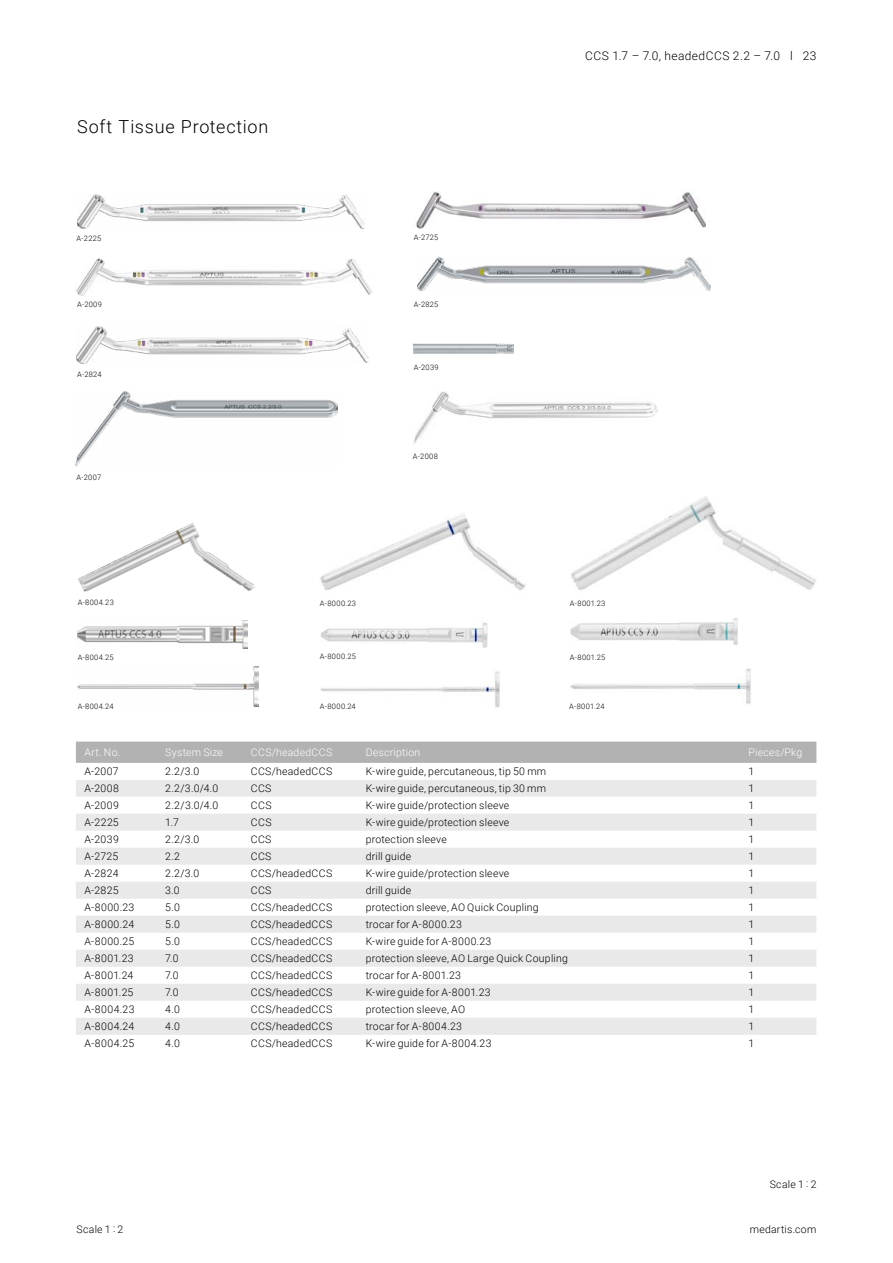
<style>
.page{position:relative;width:893px;height:1263px;background:#fff}
.page>*{position:absolute;margin:0;border:0;box-sizing:border-box;transform-origin:0 0}
.t1{font:300 18px "Roboto";letter-spacing:.04em;color:#000}
.t2{font:300 12px "Roboto";letter-spacing:.035em;color:#000}
.t3{font:300 10.5px "Roboto";letter-spacing:.025em;color:#000}
.t4{font:300 10.5px "Roboto";letter-spacing:.025em;color:#fff}
.t5{font:300 7.5px "Roboto";letter-spacing:.045em;color:#000}
</style>
<div class="page">
<img style="left:416px;top:191px;width:290px;height:38px">
<img style="left:78px;top:522px;width:177px;height:70px">
<img style="left:77px;top:666px;width:181px;height:40px">
<img style="left:78px;top:621px;width:170px;height:27px">
<img style="left:77px;top:194px;width:287px;height:34px">
<img style="left:320px;top:513px;width:206px;height:78px">
<img style="left:321px;top:622px;width:167px;height:26px">
<img style="left:320px;top:671px;width:180px;height:37px">
<img style="left:571px;top:496px;width:245px;height:94px">
<img style="left:570px;top:618px;width:168px;height:27px">
<img style="left:570px;top:669px;width:181px;height:35px">
<img style="left:77px;top:326px;width:292px;height:38px">
<img style="left:76px;top:391px;width:261px;height:75px">
<img style="left:414px;top:343px;width:99px;height:10px">
<img style="left:417px;top:257px;width:294px;height:34px">
<div style="left:76px;top:742px;width:740px;height:21px;background:#b3b2b2"></div>
<svg style="left:76px;top:780px;width:740px;height:255px;fill:#e9e9e9"></svg>
<img style="left:76px;top:259px;width:296px;height:37px">
<img style="left:414px;top:391px;width:244px;height:53px">
<h1 class="t1" style="left:77px;top:114px;width:193px">Soft Tissue Protection</h1>
<p class="t5" style="left:77px;top:233px;width:26px">A-2225</p>
<p class="t5" style="left:77px;top:299px;width:26px">A-2009</p>
<p class="t5" style="left:77px;top:369px;width:26px">A-2824</p>
<p class="t5" style="left:77px;top:472px;width:26px">A-2007</p>
<p class="t5" style="left:78px;top:597px;width:38px">A-8004.23</p>
<p class="t5" style="left:78px;top:652px;width:37px">A-8004.25</p>
<p class="t5" style="left:78px;top:701px;width:37px">A-8004.24</p>
<p class="t5" style="left:320px;top:598px;width:38px">A-8000.23</p>
<p class="t5" style="left:320px;top:651px;width:37px">A-8000.25</p>
<p class="t5" style="left:320px;top:701px;width:37px">A-8000.24</p>
<p class="t5" style="left:414px;top:232px;width:26px">A-2725</p>
<p class="t5" style="left:414px;top:299px;width:26px">A-2825</p>
<p class="t5" style="left:414px;top:362px;width:26px">A-2039</p>
<p class="t5" style="left:413px;top:451px;width:26px">A-2008</p>
<p class="t2" style="left:585px;top:47px;width:233px">CCS 1.7 – 7.0, headedCCS 2.2 – 7.0 l 23</p>
<p class="t5" style="left:570px;top:598px;width:37px">A-8001.23</p>
<p class="t5" style="left:570px;top:652px;width:37px">A-8001.25</p>
<p class="t5" style="left:569px;top:701px;width:37px">A-8001.24</p>
<p class="t4" style="left:84px;top:745px;width:37px">Art. No.</p>
<p class="t4" style="left:165px;top:745px;width:59px">System Size</p>
<p class="t4" style="left:251px;top:745px;width:83px">CCS/headedCCS</p>
<p class="t4" style="left:366px;top:745px;width:56px">Description</p>
<p class="t4" style="left:748px;top:745px;width:55px">Pieces/Pkg</p>
<p class="t3" style="left:84px;top:764px;width:36px">A-2007</p>
<p class="t3" style="left:165px;top:764px;width:36px">2.2/3.0</p>
<p class="t3" style="left:251px;top:764px;width:83px">CCS/headedCCS</p>
<p class="t3" style="left:366px;top:764px;width:182px">K-wire guide, percutaneous, tip 50 mm</p>
<p class="t3" style="left:748px;top:764px;width:7px">1</p>
<p class="t3" style="left:84px;top:781px;width:36px">A-2008</p>
<p class="t3" style="left:165px;top:781px;width:55px">2.2/3.0/4.0</p>
<p class="t3" style="left:251px;top:781px;width:22px">CCS</p>
<p class="t3" style="left:366px;top:781px;width:182px">K-wire guide, percutaneous, tip 30 mm</p>
<p class="t3" style="left:748px;top:781px;width:7px">1</p>
<p class="t3" style="left:84px;top:798px;width:36px">A-2009</p>
<p class="t3" style="left:165px;top:798px;width:55px">2.2/3.0/4.0</p>
<p class="t3" style="left:251px;top:798px;width:22px">CCS</p>
<p class="t3" style="left:366px;top:798px;width:145px">K-wire guide/protection sleeve</p>
<p class="t3" style="left:748px;top:798px;width:7px">1</p>
<p class="t3" style="left:84px;top:815px;width:36px">A-2225</p>
<p class="t3" style="left:165px;top:815px;width:15px">1.7</p>
<p class="t3" style="left:251px;top:815px;width:22px">CCS</p>
<p class="t3" style="left:366px;top:815px;width:145px">K-wire guide/protection sleeve</p>
<p class="t3" style="left:748px;top:815px;width:7px">1</p>
<p class="t3" style="left:84px;top:832px;width:36px">A-2039</p>
<p class="t3" style="left:165px;top:832px;width:36px">2.2/3.0</p>
<p class="t3" style="left:251px;top:832px;width:22px">CCS</p>
<p class="t3" style="left:366px;top:832px;width:83px">protection sleeve</p>
<p class="t3" style="left:748px;top:832px;width:7px">1</p>
<p class="t3" style="left:84px;top:849px;width:35px">A-2725</p>
<p class="t3" style="left:165px;top:849px;width:16px">2.2</p>
<p class="t3" style="left:251px;top:849px;width:22px">CCS</p>
<p class="t3" style="left:366px;top:849px;width:47px">drill guide</p>
<p class="t3" style="left:748px;top:849px;width:7px">1</p>
<p class="t3" style="left:84px;top:866px;width:36px">A-2824</p>
<p class="t3" style="left:165px;top:866px;width:36px">2.2/3.0</p>
<p class="t3" style="left:251px;top:866px;width:83px">CCS/headedCCS</p>
<p class="t3" style="left:366px;top:866px;width:145px">K-wire guide/protection sleeve</p>
<p class="t3" style="left:748px;top:866px;width:7px">1</p>
<p class="t3" style="left:84px;top:883px;width:36px">A-2825</p>
<p class="t3" style="left:165px;top:883px;width:16px">3.0</p>
<p class="t3" style="left:251px;top:883px;width:22px">CCS</p>
<p class="t3" style="left:366px;top:883px;width:47px">drill guide</p>
<p class="t3" style="left:748px;top:883px;width:7px">1</p>
<p class="t3" style="left:84px;top:900px;width:51px">A-8000.23</p>
<p class="t3" style="left:165px;top:900px;width:16px">5.0</p>
<p class="t3" style="left:251px;top:900px;width:83px">CCS/headedCCS</p>
<p class="t3" style="left:366px;top:900px;width:175px">protection sleeve, AO Quick Coupling</p>
<p class="t3" style="left:748px;top:900px;width:7px">1</p>
<p class="t3" style="left:84px;top:917px;width:51px">A-8000.24</p>
<p class="t3" style="left:165px;top:917px;width:16px">5.0</p>
<p class="t3" style="left:251px;top:917px;width:83px">CCS/headedCCS</p>
<p class="t3" style="left:366px;top:917px;width:98px">trocar for A-8000.23</p>
<p class="t3" style="left:748px;top:917px;width:7px">1</p>
<p class="t3" style="left:84px;top:934px;width:51px">A-8000.25</p>
<p class="t3" style="left:165px;top:934px;width:16px">5.0</p>
<p class="t3" style="left:251px;top:934px;width:83px">CCS/headedCCS</p>
<p class="t3" style="left:366px;top:934px;width:127px">K-wire guide for A-8000.23</p>
<p class="t3" style="left:748px;top:934px;width:7px">1</p>
<p class="t3" style="left:84px;top:951px;width:51px">A-8001.23</p>
<p class="t3" style="left:165px;top:951px;width:15px">7.0</p>
<p class="t3" style="left:251px;top:951px;width:83px">CCS/headedCCS</p>
<p class="t3" style="left:366px;top:951px;width:204px">protection sleeve, AO Large Quick Coupling</p>
<p class="t3" style="left:748px;top:951px;width:7px">1</p>
<p class="t3" style="left:84px;top:968px;width:50px">A-8001.24</p>
<p class="t3" style="left:165px;top:968px;width:15px">7.0</p>
<p class="t3" style="left:251px;top:968px;width:83px">CCS/headedCCS</p>
<p class="t3" style="left:366px;top:968px;width:97px">trocar for A-8001.23</p>
<p class="t3" style="left:748px;top:968px;width:7px">1</p>
<p class="t3" style="left:84px;top:985px;width:51px">A-8001.25</p>
<p class="t3" style="left:165px;top:985px;width:15px">7.0</p>
<p class="t3" style="left:251px;top:985px;width:83px">CCS/headedCCS</p>
<p class="t3" style="left:366px;top:985px;width:126px">K-wire guide for A-8001.23</p>
<p class="t3" style="left:748px;top:985px;width:7px">1</p>
<p class="t3" style="left:84px;top:1002px;width:52px">A-8004.23</p>
<p class="t3" style="left:165px;top:1002px;width:16px">4.0</p>
<p class="t3" style="left:251px;top:1002px;width:83px">CCS/headedCCS</p>
<p class="t3" style="left:366px;top:1002px;width:101px">protection sleeve, AO</p>
<p class="t3" style="left:748px;top:1002px;width:7px">1</p>
<p class="t3" style="left:84px;top:1019px;width:51px">A-8004.24</p>
<p class="t3" style="left:165px;top:1019px;width:16px">4.0</p>
<p class="t3" style="left:251px;top:1019px;width:83px">CCS/headedCCS</p>
<p class="t3" style="left:366px;top:1019px;width:98px">trocar for A-8004.23</p>
<p class="t3" style="left:748px;top:1019px;width:7px">1</p>
<p class="t3" style="left:84px;top:1036px;width:51px">A-8004.25</p>
<p class="t3" style="left:165px;top:1036px;width:16px">4.0</p>
<p class="t3" style="left:251px;top:1036px;width:83px">CCS/headedCCS</p>
<p class="t3" style="left:366px;top:1036px;width:127px">K-wire guide for A-8004.23</p>
<p class="t3" style="left:748px;top:1036px;width:7px">1</p>
<p class="t3" style="left:770px;top:1177px;width:48px">Scale 1 : 2</p>
<p class="t3" style="left:77px;top:1221px;width:48px">Scale 1 : 2</p>
<p class="t3" style="left:750px;top:1221px;width:68px">medartis.com</p>
</div>
